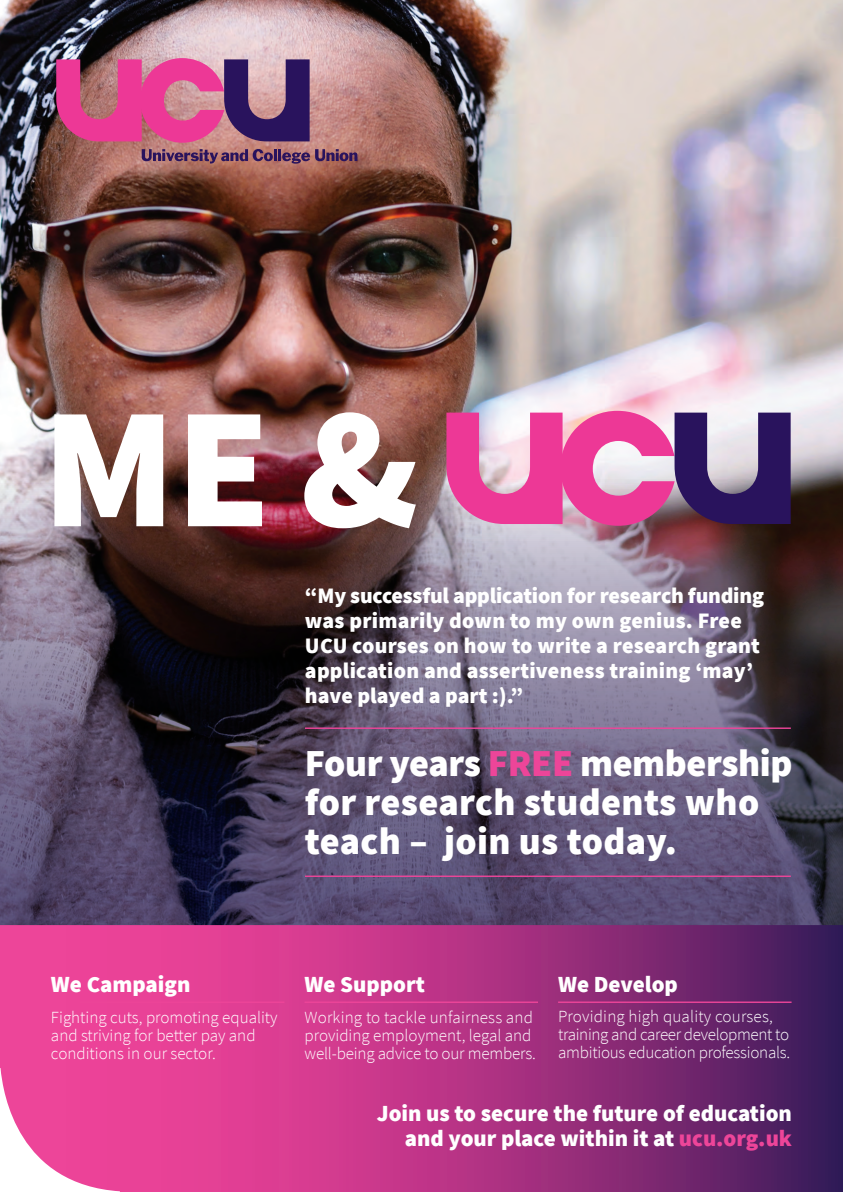
<style>
.page{position:relative;width:843px;height:1192px;background:#fff}
.page>*{position:absolute;margin:0;border:0;box-sizing:border-box;transform-origin:0 0}
.t1{font:900 172px "Source Sans Pro";color:#fff}
.t2{font:900 38px/39px "Source Sans Pro";color:#fff}
.t3{font:900 23px/25px "Source Sans Pro";color:#fff;text-align:right}
.t4{font:900 22px/25px "Source Sans Pro";color:#fff}
.t5{font:300 17px/18px "Source Sans Pro";color:#fff}
.s1{color:#ed4599}
</style>
<div class="page">
<img style="left:0;top:0;width:842px;height:453px">
<img style="left:0;top:453px;width:842px;height:472px">
<svg style="left:0;top:925px;width:842px;height:267px;background:#af3684"></svg>
<hr style="left:305px;top:727px;width:485px;height:2px;background:#ed4599">
<hr style="left:305px;top:876px;width:485px;height:1px;background:#ed4599">
<svg style="left:446px;top:411px;width:344px;height:115px;background:#bb6aa2"></svg>
<hr style="left:51px;top:1001px;width:233px;height:2px;background:#ed4599">
<hr style="left:304px;top:1001px;width:234px;height:2px;background:#ed4599">
<hr style="left:558px;top:1001px;width:233px;height:2px;background:#ed4599">
<svg style="left:56px;top:58px;width:253px;height:85px;background:#b15286"></svg>
<svg style="left:142px;top:149px;width:215px;height:15px;background:#835368"></svg>
<p class="t1" style="left:42px;top:350px;width:379px">ME &amp;</p>
<p class="t4" style="left:305px;top:583px;width:460px">“My successful application for research funding was primarily down to my own genius. Free UCU courses on how to write a research grant application and assertiveness training ‘may’ have played a part :).”</p>
<p class="t2" style="left:305px;top:743px;width:489px">Four years <span class="s1">FREE</span> membership for research students who teach – join us today.</p>
<p class="t3" style="left:51px;top:971px;width:141px">We Campaign</p>
<p class="t5" style="left:51px;top:1008px;width:228px">Fighting cuts, promoting equality and striving for better pay and conditions in our sector.</p>
<p class="t3" style="left:304px;top:971px;width:122px">We Support</p>
<p class="t5" style="left:304px;top:1008px;width:233px">Working to tackle unfairness and providing employment, legal and well-being advice to our members.</p>
<p class="t3" style="left:558px;top:971px;width:121px">We Develop</p>
<p class="t5" style="left:558px;top:1007px;width:234px">Providing high quality courses, training and career development to ambitious education professionals.</p>
<p class="t3" style="left:376px;top:1101px;width:417px">Join us to secure the future of education and your place within it at <span class="s1">ucu.org.uk</span></p>
</div>
